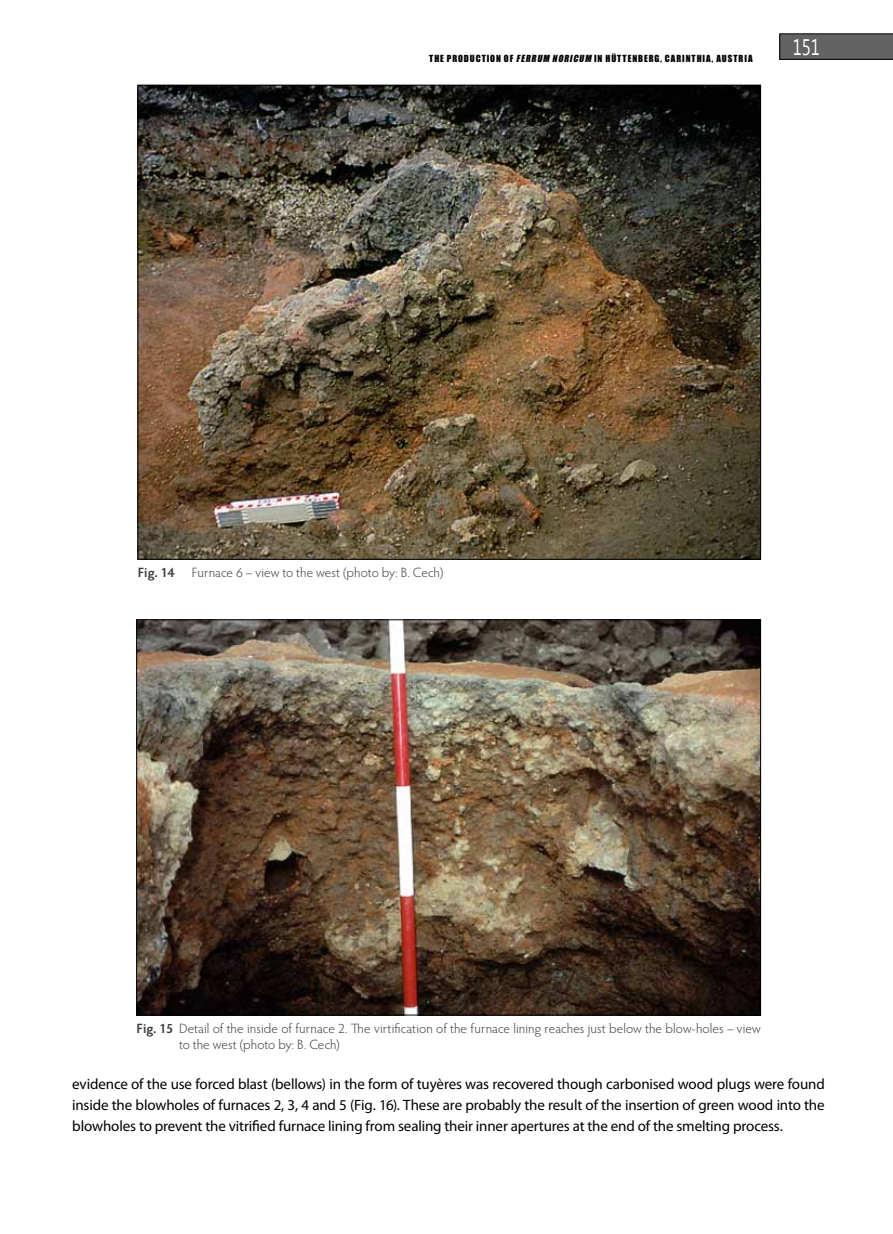
<style>
.page{position:relative;width:893px;height:1234px;background:#fff}
.page>*{position:absolute;margin:0;border:0;box-sizing:border-box;transform-origin:0 0}
.t1{font:22.5px "Microsoft New Tai Lue";color:#fff;scale:.75 1}
.t2{font:15px/21px "Myriad Pro";letter-spacing:-.01em;color:#000;text-align:justify}
.t3{font:300 13.5px/16.5px "Hypatia Sans Pro";letter-spacing:.015em;color:#3c3c3b}
.t4{font:9px "Impact";letter-spacing:.105em;color:#000}
.s1{font-style:italic}
.s2{font-weight:600}
</style>
<div class="page">
<svg style="left:780px;top:34px;width:113px;height:25px;background:#616060"></svg>
<img style="left:140px;top:87px;width:619px;height:470px">
<img style="left:138px;top:621px;width:621px;height:391px">
<p class="t4" style="left:429px;top:52px;width:325px">THE PRODUCTION OF <span class="s1">FERRUM NORICUM</span> IN HÜTTENBERG, CARINTHIA, AUSTRIA</p>
<p class="t1" style="left:793px;top:34px;width:38px">151</p>
<p class="t3" style="left:138px;top:563px;width:307px"><span class="s2">Fig. 14</span> Furnace 6 – view to the west (photo by: B. Cech)</p>
<p class="t3" style="left:179px;top:1019px;width:583px;text-indent:-43px"><span class="s2">Fig. 15</span> Detail of the inside of furnace 2. The virtification of the furnace lining reaches just below the blow-holes – view to the west (photo by: B. Cech)</p>
<p class="t2" style="left:72px;top:1072px;width:754px">evidence of the use forced blast (bellows) in the form of tuyères was recovered though carbonised wood plugs were found inside the blowholes of furnaces 2, 3, 4 and 5 (Fig. 16). These are probably the result of the insertion of green wood into the blowholes to prevent the vitrified furnace lining from sealing their inner apertures at the end of the smelting process.</p>
</div>
